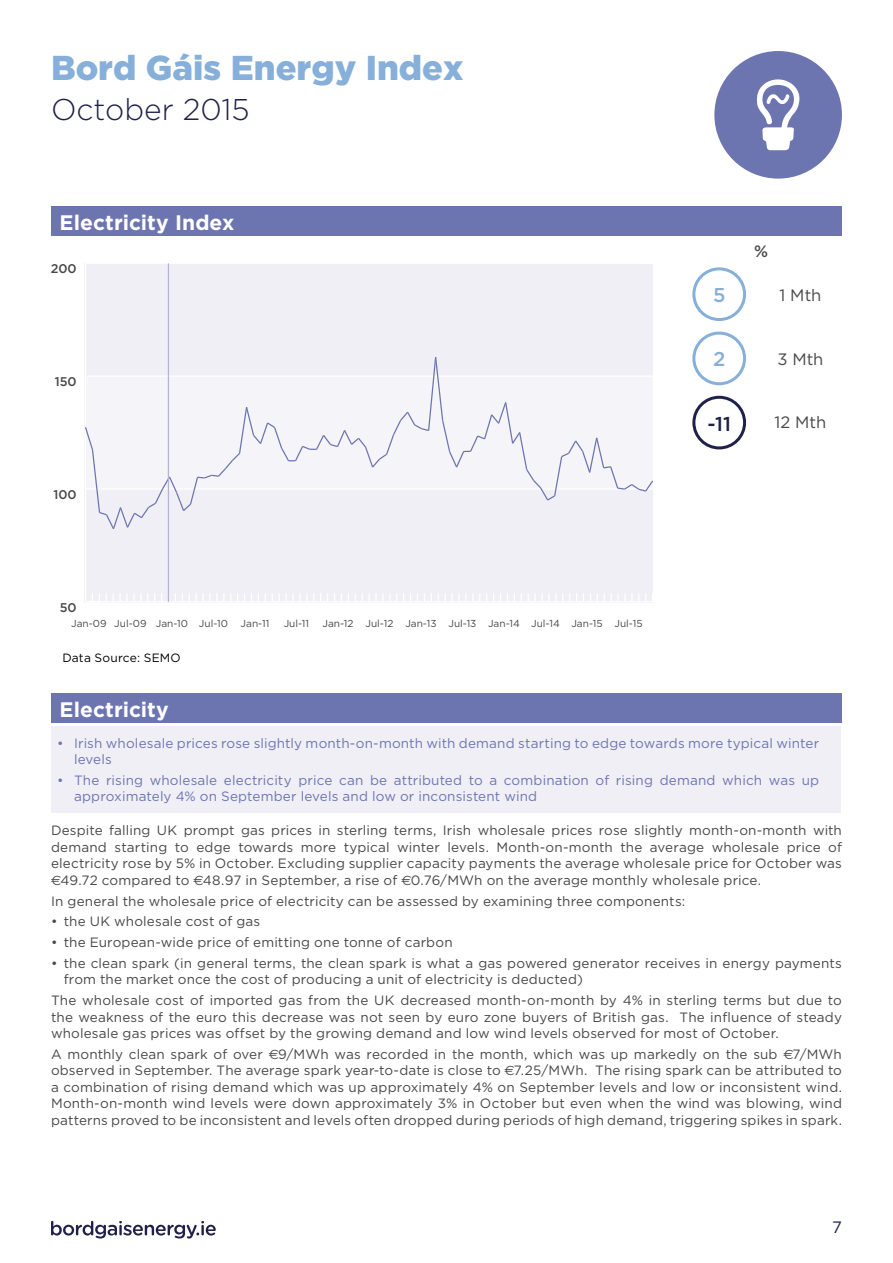
<style>
.page{position:relative;width:893px;height:1263px;background:#fff}
.page>*{position:absolute;margin:0;border:0;box-sizing:border-box;transform-origin:0 0}
.t1{font:900 34.5px "Gotham";color:#86afda}
.t2{font:300 30px "Gotham";color:#1f214a}
.t3{font:700 21px "Gotham";color:#fff}
.t4{font:500 19.95px "Gotham";color:#1f214a}
.t5{font:500 19.95px "Gotham";color:#86afda}
.t6{font:16.5px "Gotham";color:#484848}
.t7{font:16.5px "Gotham";color:#1f214a}
.t8{font:500 16.5px "Gotham";color:#484848}
.t9{font:13.5px/16.5px "Gotham";letter-spacing:.01em;color:#484848;text-align:justify}
.t10{font:13.5px/16.5px "Gotham";letter-spacing:.01em;color:#6d75b1}
.t11{font:500 12.6px "Gotham";color:#484848}
.t12{font:12px "Gotham";letter-spacing:.015em;color:#000}
.t13{font:10.05px "Gotham";color:#484848}
.s1{font-family:"Euro Sans"}
</style>
<div class="page">
<svg style="left:51px;top:1221px;width:165px;height:17px"></svg>
<div style="left:692px;top:332px;width:54px;height:53px;border:3px solid #86afda;border-radius:50%"></div>
<div style="left:51px;top:726px;width:789px;height:86px;background:#f0eff6"></div>
<div style="left:84px;top:263px;width:569px;height:339px;background:#f0eff6"></div>
<hr style="left:168px;top:263px;width:1px;height:339px;background:#b3b4d6">
<div style="left:51px;top:693px;width:791px;height:30px;background:#6d75b1"></div>
<div style="left:51px;top:206px;width:791px;height:30px;background:#6d75b1"></div>
<div style="left:692px;top:396px;width:54px;height:53px;border:3px solid #1f214a;border-radius:50%"></div>
<div style="left:714px;top:51px;width:128px;height:128px;background:#6d75b1;border-radius:50%"></div>
<svg style="left:757px;top:79px;width:43px;height:71px"></svg>
<div style="left:692px;top:267px;width:54px;height:54px;border:3px solid #86afda;border-radius:50%"></div>
<h1 class="t1" style="left:51px;top:47px;width:414px">Bord Gáis Energy Index</h1>
<h2 class="t2" style="left:51px;top:90px;width:200px">October 2015</h2>
<h3 class="t3" style="left:60px;top:210px;width:176px">Electricity Index</h3>
<p class="t11" style="left:51px;top:261px;width:27px">200</p>
<p class="t11" style="left:55px;top:373px;width:23px">150</p>
<p class="t11" style="left:53px;top:486px;width:25px">100</p>
<p class="t11" style="left:60px;top:599px;width:18px">50</p>
<p class="t13" style="left:71px;top:617px;width:158px">Jan-09 Jul-09 Jan-10 Jul-10</p>
<p class="t13" style="left:241px;top:617px;width:30px">Jan-11</p>
<p class="t13" style="left:284px;top:617px;width:27px">Jul-11</p>
<p class="t13" style="left:322px;top:617px;width:322px">Jan-12 Jul-12 Jan-13 Jul-13 Jan-14 Jul-14 Jan-15 Jul-15</p>
<p class="t12" style="left:62px;top:651px;width:120px">Data Source: SEMO</p>
<h3 class="t3" style="left:60px;top:697px;width:111px">Electricity</h3>
<p class="t8" style="left:754px;top:240px;width:16px">%</p>
<h3 class="t5" style="left:713px;top:282px;width:14px">5</h3>
<p class="t6" style="left:779px;top:286px;width:43px">1 Mth</p>
<h3 class="t5" style="left:713px;top:346px;width:14px">2</h3>
<p class="t6" style="left:777px;top:350px;width:48px">3 Mth</p>
<h3 class="t4" style="left:707px;top:410px;width:25px">-11</h3>
<p class="t6" style="left:774px;top:413px;width:53px">12 Mth</p>
<p class="t10" style="left:74px;top:734px;width:747px;text-indent:-17px">• Irish wholesale prices rose slightly month-on-month with demand starting to edge towards more typical winter levels</p>
<p class="t10" style="left:74px;top:772px;width:747px;text-indent:-17px">• The rising wholesale electricity price can be attributed to a combination of rising demand which was up approximately 4% on September levels and low or inconsistent wind</p>
<p class="t9" style="left:51px;top:822px;width:792px">Despite falling UK prompt gas prices in sterling terms, Irish wholesale prices rose slightly month-on-month with demand starting to edge towards more typical winter levels. Month-on-month the average wholesale price of electricity rose by 5% in October. Excluding supplier capacity payments the average wholesale price for October was <span class="s1">E</span>49.72 compared to <span class="s1">E</span>48.97 in September, a rise of <span class="s1">E</span>0.76/MWh on the average monthly wholesale price.</p>
<p class="t9" style="left:51px;top:892px;width:636px">In general the wholesale price of electricity can be assessed by examining three components:</p>
<p class="t9" style="left:51px;top:913px;width:211px">• the UK wholesale cost of gas</p>
<p class="t9" style="left:51px;top:934px;width:403px">• the European-wide price of emitting one tonne of carbon</p>
<p class="t9" style="left:64px;top:955px;width:780px;text-indent:-13px">• the clean spark (in general terms, the clean spark is what a gas powered generator receives in energy payments from the market once the cost of producing a unit of electricity is deducted)</p>
<p class="t9" style="left:51px;top:992px;width:792px">The wholesale cost of imported gas from the UK decreased month-on-month by 4% in sterling terms but due to the weakness of the euro this decrease was not seen by euro zone buyers of British gas. The influence of steady wholesale gas prices was offset by the growing demand and low wind levels observed for most of October.</p>
<p class="t9" style="left:51px;top:1046px;width:792px">A monthly clean spark of over <span class="s1">E</span>9/MWh was recorded in the month, which was up markedly on the sub <span class="s1">E</span>7/MWh observed in September. The average spark year-to-date is close to <span class="s1">E</span>7.25/MWh. The rising spark can be attributed to a combination of rising demand which was up approximately 4% on September levels and low or inconsistent wind.<br>Month-on-month wind levels were down approximately 3% in October but even when the wind was blowing, wind patterns proved to be inconsistent and levels often dropped during periods of high demand, triggering spikes in spark.</p>
<p class="t7" style="left:832px;top:1218px;width:11px">7</p>
</div>
